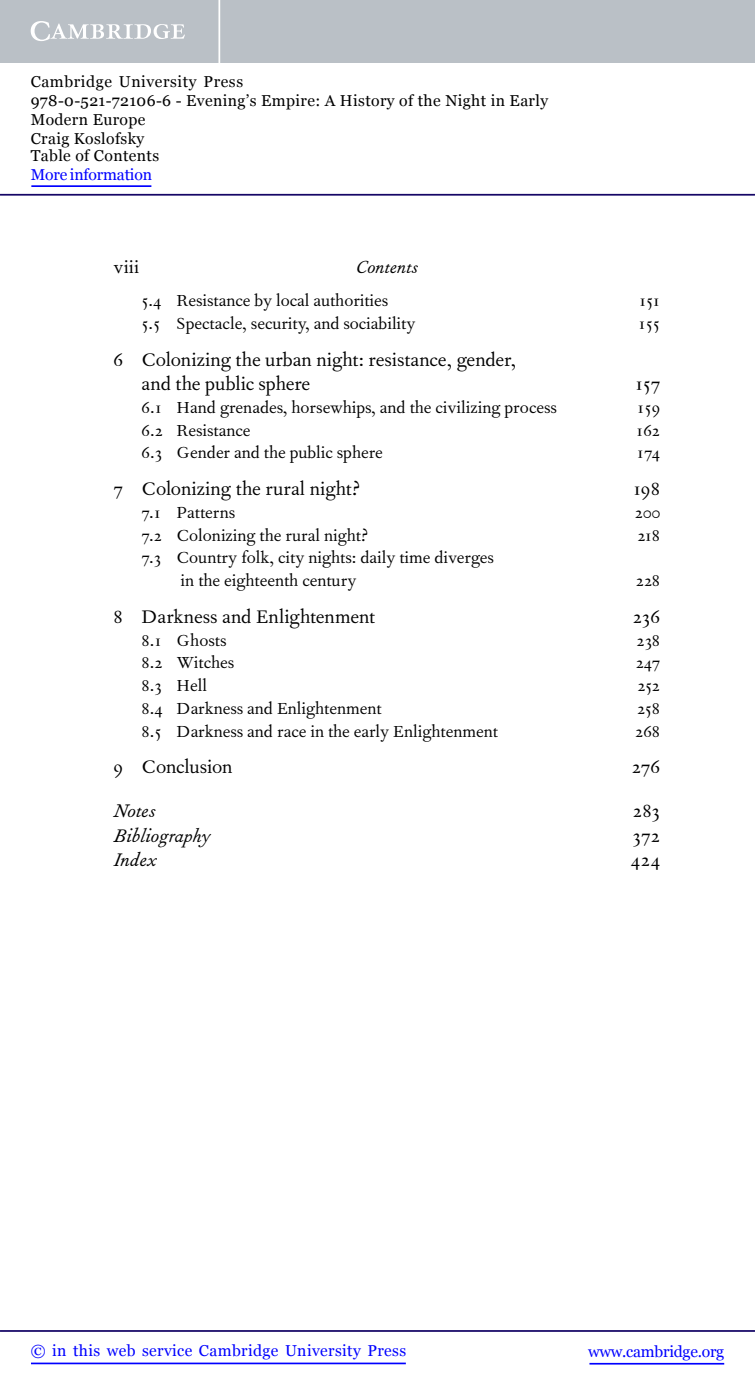
<style>
.page{position:relative;width:755px;height:1390px;background:#fff}
.page>*{position:absolute;margin:0;border:0;box-sizing:border-box;transform-origin:0 0}
.t1{font:21.88px/24.5px "Fournier MT Std";color:#000}
.t2{font:italic 21.88px "Fournier MT Std";letter-spacing:-.005em;color:#000}
.t3{font:italic 21px "Fournier MT Std";letter-spacing:-.005em;color:#000}
.t4{font:21px "Fournier MT Std";color:#000}
.t5{font:19.25px/22.8px "Fournier MT Std";color:#000}
.t6{font:15.75px/18.6px "Georgia";letter-spacing:.025em;color:#000}
.t7{font:15.75px "Georgia";letter-spacing:.025em;color:#00f}
.t8{font:15.75px "Georgia";letter-spacing:-.015em;color:#00f}
.t9{font:15.75px "Georgia";letter-spacing:-.01em;color:#00f}
</style>
<div class="page">
<hr style="left:589px;top:1363px;width:134px;height:1px;background:#00f">
<hr style="left:0;top:1330px;width:754px;height:2px;background:#150666">
<hr style="left:31px;top:1362px;width:374px;height:2px;background:#00f">
<div style="left:0;top:0;width:754px;height:63px;background:#bac0c6"></div>
<svg style="left:31px;top:21px;width:154px;height:20px"></svg>
<hr style="left:218px;top:0;width:2px;height:63px;background:#fff">
<hr style="left:0;top:194px;width:754px;height:2px;background:#150666">
<hr style="left:31px;top:185px;width:120px;height:2px;background:#00f">
<p class="t6" style="left:31px;top:73px;width:518px">Cambridge University Press<br>978-0-521-72106-6 - Evening’s Empire: A History of the Night in Early<br>Modern Europe<br>Craig Koslofsky<br>Table of Contents</p>
<p class="t9" style="left:31px;top:165px;width:123px">More information</p>
<p class="t4" style="left:113px;top:259px;width:27px">viii</p>
<p class="t3" style="left:355px;top:259px;width:64px">Contents</p>
<p class="t5" style="left:141px;top:291px;width:248px">5.4 Resistance by local authorities</p>
<p class="t5" style="left:638px;top:291px;width:23px">151</p>
<p class="t5" style="left:141px;top:313px;width:275px">5.5 Spectacle, security, and sociability</p>
<p class="t5" style="left:638px;top:313px;width:23px">155</p>
<p class="t1" style="left:141px;top:349px;width:376px;text-indent:-28px">6 Colonizing the urban night: resistance, gender, and the public sphere</p>
<p class="t1" style="left:635px;top:373px;width:26px">157</p>
<p class="t5" style="left:141px;top:397px;width:416px">6.1 Hand grenades, horsewhips, and the civilizing process</p>
<p class="t5" style="left:636px;top:397px;width:24px">159</p>
<p class="t5" style="left:141px;top:420px;width:110px">6.2 Resistance</p>
<p class="t5" style="left:635px;top:420px;width:25px">162</p>
<p class="t5" style="left:141px;top:443px;width:242px">6.3 Gender and the public sphere</p>
<p class="t5" style="left:636px;top:443px;width:25px">174</p>
<p class="t1" style="left:113px;top:478px;width:249px">7 Colonizing the rural night?</p>
<p class="t1" style="left:632px;top:478px;width:28px">198</p>
<p class="t5" style="left:141px;top:502px;width:95px">7.1 Patterns</p>
<p class="t5" style="left:634px;top:502px;width:27px">200</p>
<p class="t5" style="left:141px;top:525px;width:229px">7.2 Colonizing the rural night?</p>
<p class="t5" style="left:637px;top:525px;width:24px">218</p>
<p class="t5" style="left:180px;top:548px;width:314px;text-indent:-39px">7.3 Country folk, city nights: daily time diverges in the eighteenth century</p>
<p class="t5" style="left:635px;top:571px;width:26px">228</p>
<p class="t1" style="left:113px;top:606px;width:263px">8 Darkness and Enlightenment</p>
<p class="t1" style="left:632px;top:606px;width:29px">236</p>
<p class="t5" style="left:141px;top:630px;width:86px">8.1 Ghosts</p>
<p class="t5" style="left:636px;top:630px;width:25px">238</p>
<p class="t5" style="left:141px;top:653px;width:94px">8.2 Witches</p>
<p class="t5" style="left:635px;top:653px;width:26px">247</p>
<p class="t5" style="left:141px;top:676px;width:67px">8.3 Hell</p>
<p class="t5" style="left:637px;top:676px;width:24px">252</p>
<p class="t5" style="left:141px;top:698px;width:241px">8.4 Darkness and Enlightenment</p>
<p class="t5" style="left:636px;top:698px;width:25px">258</p>
<p class="t5" style="left:141px;top:721px;width:357px">8.5 Darkness and race in the early Enlightenment</p>
<p class="t5" style="left:635px;top:721px;width:26px">268</p>
<p class="t1" style="left:113px;top:757px;width:120px">9 Conclusion</p>
<p class="t1" style="left:631px;top:757px;width:30px">276</p>
<p class="t2" style="left:113px;top:803px;width:44px">Notes</p>
<p class="t1" style="left:632px;top:800px;width:29px">283</p>
<p class="t2" style="left:113px;top:827px;width:99px">Bibliography</p>
<p class="t1" style="left:632px;top:825px;width:29px">372</p>
<p class="t2" style="left:113px;top:852px;width:45px">Index</p>
<p class="t1" style="left:630px;top:849px;width:31px">424</p>
<p class="t7" style="left:31px;top:1341px;width:376px">© in this web service Cambridge University Press</p>
<p class="t8" style="left:588px;top:1341px;width:137px">www.cambridge.org</p>
</div>
